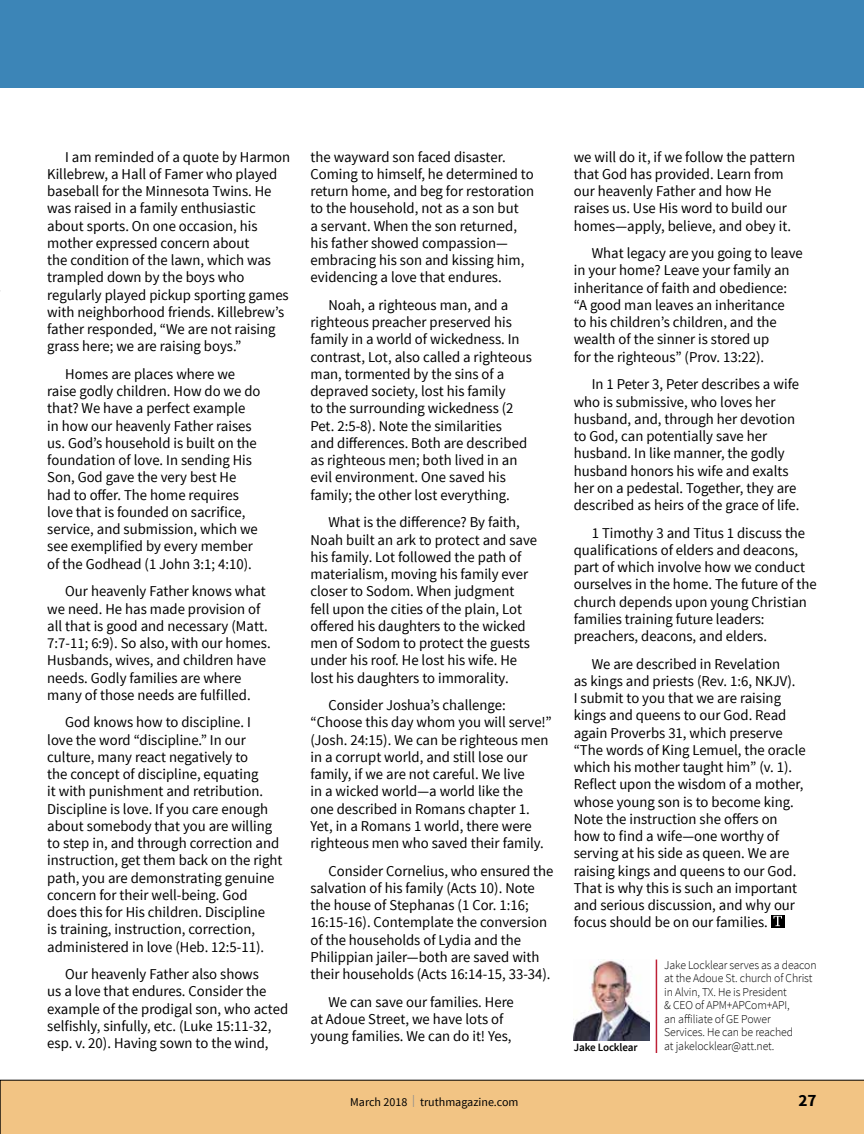
<style>
.page{position:relative;width:864px;height:1134px;background:#fff}
.page>*{position:absolute;margin:0;border:0;box-sizing:border-box;transform-origin:0 0}
.t1{font:700 17.25px "Source Sans Pro";color:#000}
.t2{font:15px/17.2px "Source Sans Pro";color:#000}
.t3{font:300 12px/13.5px "Source Sans Pro";letter-spacing:-.01em;color:#000}
.t4{font:12px "Source Sans Pro";color:#000}
.t5{font:600 11.25px "Source Sans Pro";letter-spacing:-.01em;color:#000}
.s1{color:#8a8c8e}
</style>
<div class="page">
<div style="left:0;top:1080px;width:864px;height:54px;background:#f2c484"></div>
<div style="left:0;top:0;width:864px;height:88px;background:#3c85b7"></div>
<div style="left:771px;top:915px;width:14px;height:12px;background:#000"></div>
<svg style="left:773px;top:916px;width:9px;height:10px"></svg>
<hr style="left:656px;top:960px;width:1px;height:93px;background:#bd2036">
<img style="left:574px;top:960px;width:75px;height:81px">
<p class="t2" style="left:47px;top:148px;width:245px;text-indent:18px">I am reminded of a quote by Harmon Killebrew, a Hall of Famer who played baseball for the Minnesota Twins. He was raised in a family enthusiastic about sports. On one occasion, his mother expressed concern about<br>the condition of the lawn, which was trampled down by the boys who regularly played pickup sporting games with neighborhood friends. Killebrew’s father responded, “We are not raising grass here; we are raising boys.”</p>
<p class="t2" style="left:47px;top:366px;width:215px;text-indent:18px">Homes are places where we raise godly children. How do we do that? We have a perfect example in how our heavenly Father raises us. God’s household is built on the foundation of love. In sending His<br>Son, God gave the very best He had to offer. The home requires love that is founded on sacrifice, service, and submission, which we see exemplified by every member of the Godhead (1 John 3:1; 4:10).</p>
<p class="t2" style="left:47px;top:583px;width:225px;text-indent:18px">Our heavenly Father knows what we need. He has made provision of all that is good and necessary (Matt.<br>7:7-11; 6:9). So also, with our homes.<br>Husbands, wives, and children have needs. Godly families are where many of those needs are fulfilled.</p>
<p class="t2" style="left:47px;top:714px;width:237px;text-indent:18px">God knows how to discipline. I<br>love the word “discipline.” In our culture, many react negatively to<br>the concept of discipline, equating<br>it with punishment and retribution.<br>Discipline is love. If you care enough about somebody that you are willing to step in, and through correction and instruction, get them back on the right path, you are demonstrating genuine concern for their well-being. God<br>does this for His children. Discipline<br>is training, instruction, correction, administered in love (Heb. 12:5-11).</p>
<p class="t2" style="left:47px;top:966px;width:243px;text-indent:18px">Our heavenly Father also shows<br>us a love that endures. Consider the example of the prodigal son, who acted selfishly, sinfully, etc. (Luke 15:11-32, esp. v. 20). Having sown to the wind,</p>
<p class="t2" style="left:311px;top:148px;width:225px">the wayward son faced disaster.<br>Coming to himself, he determined to return home, and beg for restoration to the household, not as a son but<br>a servant. When the son returned, his father showed compassion— embracing his son and kissing him, evidencing a love that endures.</p>
<p class="t2" style="left:311px;top:297px;width:223px;text-indent:18px">Noah, a righteous man, and a righteous preacher preserved his family in a world of wickedness. In contrast, Lot, also called a righteous man, tormented by the sins of a depraved society, lost his family<br>to the surrounding wickedness (2<br>Pet. 2:5-8). Note the similarities<br>and differences. Both are described as righteous men; both lived in an evil environment. One saved his family; the other lost everything.</p>
<p class="t2" style="left:311px;top:514px;width:228px;text-indent:18px">What is the difference? By faith, Noah built an ark to protect and save his family. Lot followed the path of materialism, moving his family ever closer to Sodom. When judgment<br>fell upon the cities of the plain, Lot offered his daughters to the wicked men of Sodom to protect the guests under his roof. He lost his wife. He lost his daughters to immorality.</p>
<p class="t2" style="left:311px;top:697px;width:243px;text-indent:18px">Consider Joshua’s challenge: “Choose this day whom you will serve!” (Josh. 24:15). We can be righteous men in a corrupt world, and still lose our family, if we are not careful. We live<br>in a wicked world—a world like the<br>one described in Romans chapter 1.<br>Yet, in a Romans 1 world, there were righteous men who saved their family.</p>
<p class="t2" style="left:311px;top:862px;width:244px;text-indent:18px">Consider Cornelius, who ensured the salvation of his family (Acts 10). Note the house of Stephanas (1 Cor. 1:16; 16:15-16). Contemplate the conversion of the households of Lydia and the Philippian jailer—both are saved with their households (Acts 16:14-15, 33-34).</p>
<p class="t2" style="left:311px;top:993px;width:205px;text-indent:18px">We can save our families. Here at Adoue Street, we have lots of young families. We can do it! Yes,</p>
<p class="t2" style="left:574px;top:148px;width:223px">we will do it, if we follow the pattern that God has provided. Learn from our heavenly Father and how He raises us. Use His word to build our homes—apply, believe, and obey it.</p>
<p class="t2" style="left:574px;top:245px;width:231px;text-indent:18px">What legacy are you going to leave in your home? Leave your family an inheritance of faith and obedience: “A good man leaves an inheritance<br>to his children’s children, and the wealth of the sinner is stored up<br>for the righteous” (Prov. 13:22).</p>
<p class="t2" style="left:574px;top:376px;width:227px;text-indent:18px">In 1 Peter 3, Peter describes a wife who is submissive, who loves her husband, and, through her devotion to God, can potentially save her husband. In like manner, the godly husband honors his wife and exalts her on a pedestal. Together, they are described as heirs of the grace of life.</p>
<p class="t2" style="left:574px;top:524px;width:245px;text-indent:18px">1 Timothy 3 and Titus 1 discuss the qualifications of elders and deacons, part of which involve how we conduct ourselves in the home. The future of the church depends upon young Christian families training future leaders: preachers, deacons, and elders.</p>
<p class="t2" style="left:574px;top:655px;width:233px;text-indent:18px">We are described in Revelation<br>as kings and priests (Rev. 1:6, NKJV).<br>I submit to you that we are raising kings and queens to our God. Read again Proverbs 31, which preserve “The words of King Lemuel, the oracle which his mother taught him” (v. 1).<br>Reflect upon the wisdom of a mother, whose young son is to become king.<br>Note the instruction she offers on how to find a wife—one worthy of serving at his side as queen. We are raising kings and queens to our God.<br>That is why this is such an important and serious discussion, and why our focus should be on our families.</p>
<p class="t3" style="left:664px;top:958px;width:154px">Jake Locklear serves as a deacon at the Adoue St. church of Christ in Alvin, TX. He is President<br>&amp; CEO of APM+APCom+API,<br>an affiliate of GE Power<br>Services. He can be reached</p>
<p class="t5" style="left:574px;top:1040px;width:65px">Jake Locklear</p>
<p class="t3" style="left:664px;top:1039px;width:112px">at jakelocklear@att.net.</p>
<p class="t4" style="left:350px;top:1095px;width:170px">March 2018 <span class="s1">|</span> truthmagazine.com</p>
<p class="t1" style="left:799px;top:1089px;width:20px">27</p>
</div>
